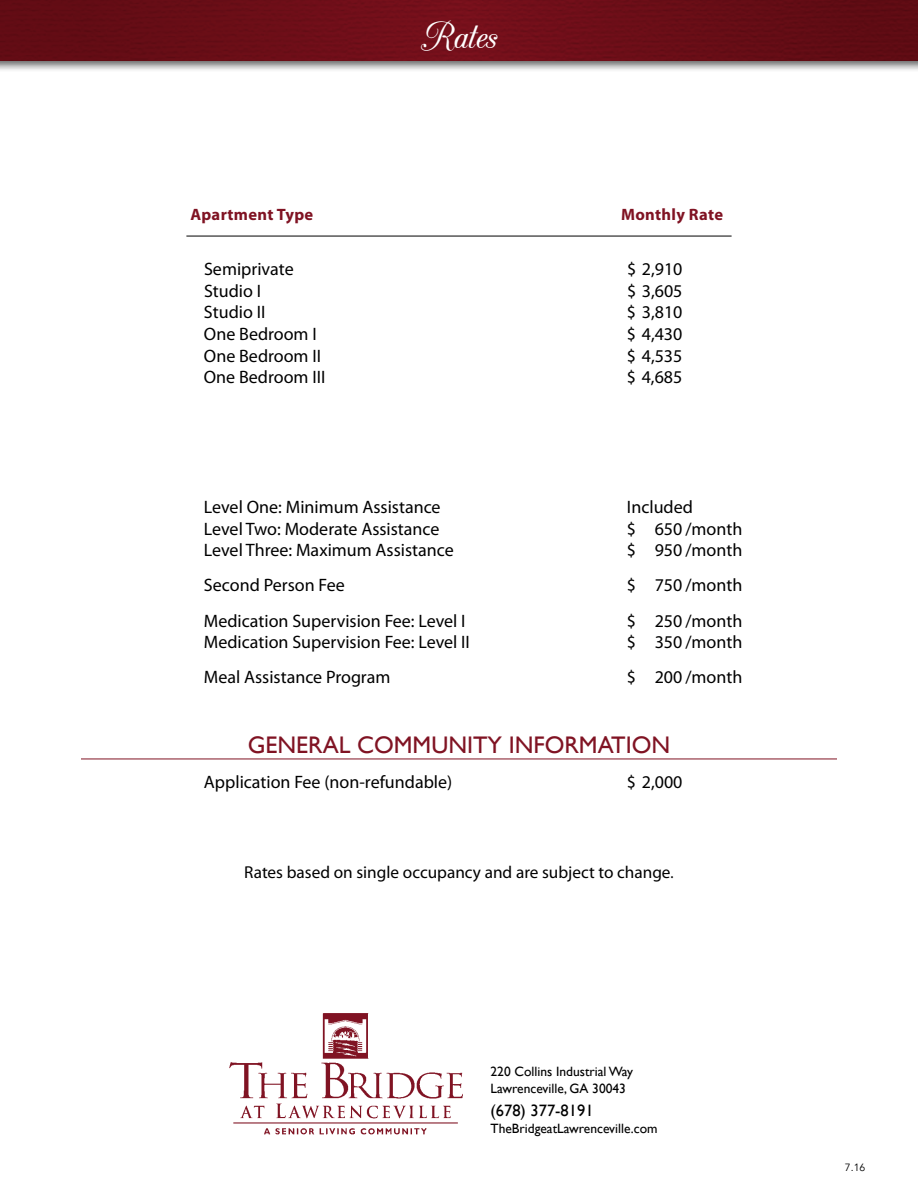
<style>
.page{position:relative;width:918px;height:1188px;background:#fff}
.page>*{position:absolute;margin:0;border:0;box-sizing:border-box;transform-origin:0 0}
.t1{font:45px "CAC Champagne";letter-spacing:-.02em;color:#fff;scale:1.06 1}
.t2{font:24px "Gill Sans";color:#801323}
.t3{font:18px "Myriad Pro";color:#000}
.t4{font:17.25px "Myriad Pro";color:#000}
.t5{font:700 16.5px "Myriad Pro";letter-spacing:.02em;color:#801323}
.t6{font:16.5px "Gill Sans";color:#000}
.t7{font:13.5px/16.5px "Gill Sans";color:#000}
.t8{font:10.5px "Avenir";color:#000}
.s1{font-size:16.5px}
</style>
<div class="page">
<div style="left:0;top:0;width:918px;height:72px;background:#000;opacity:.6"></div>
<svg style="left:0;top:0;width:918px;height:61px;background:#680d16"></svg>
<img style="left:229px;top:1013px;width:234px;height:122px">
<hr style="left:81px;top:759px;width:756px;height:1px;background:#801323">
<hr style="left:186px;top:236px;width:546px;height:1px;background:#000">
<h1 class="t1" style="left:421px;top:14px;width:74px">Rates</h1>
<p class="t5" style="left:190px;top:204px;width:124px">Apartment Type</p>
<p class="t5" style="left:621px;top:204px;width:104px">Monthly Rate</p>
<p class="t3" style="left:204px;top:258px;width:91px">Semiprivate</p>
<p class="t3" style="left:627px;top:258px;width:57px">$ 2,910</p>
<p class="t3" style="left:204px;top:280px;width:59px">Studio I</p>
<p class="t3" style="left:627px;top:280px;width:57px">$ 3,605</p>
<p class="t3" style="left:204px;top:301px;width:63px">Studio II</p>
<p class="t3" style="left:627px;top:301px;width:57px">$ 3,810</p>
<p class="t3" style="left:204px;top:323px;width:114px">One Bedroom I</p>
<p class="t3" style="left:627px;top:323px;width:57px">$ 4,430</p>
<p class="t3" style="left:204px;top:344px;width:119px">One Bedroom II</p>
<p class="t3" style="left:627px;top:344px;width:57px">$ 4,535</p>
<p class="t3" style="left:204px;top:366px;width:123px">One Bedroom III</p>
<p class="t3" style="left:627px;top:366px;width:57px">$ 4,685</p>
<p class="t3" style="left:204px;top:496px;width:238px">Level One: Minimum Assistance</p>
<p class="t3" style="left:627px;top:496px;width:68px">Included</p>
<p class="t3" style="left:204px;top:518px;width:237px">Level Two: Moderate Assistance</p>
<p class="t3" style="left:627px;top:518px;width:117px">$ 650 /month</p>
<p class="t3" style="left:204px;top:539px;width:251px">Level Three: Maximum Assistance</p>
<p class="t3" style="left:627px;top:539px;width:117px">$ 950 /month</p>
<p class="t3" style="left:204px;top:574px;width:142px">Second Person Fee</p>
<p class="t3" style="left:627px;top:574px;width:117px">$ 750 /month</p>
<p class="t3" style="left:204px;top:609px;width:263px">Medication Supervision Fee: Level I</p>
<p class="t3" style="left:627px;top:609px;width:117px">$ 250 /month</p>
<p class="t3" style="left:204px;top:631px;width:267px">Medication Supervision Fee: Level II</p>
<p class="t3" style="left:627px;top:631px;width:117px">$ 350 /month</p>
<p class="t3" style="left:204px;top:666px;width:188px">Meal Assistance Program</p>
<p class="t3" style="left:627px;top:666px;width:117px">$ 200 /month</p>
<h2 class="t2" style="left:248px;top:731px;width:424px">GENERAL COMMUNITY INFORMATION</h2>
<p class="t3" style="left:204px;top:771px;width:250px">Application Fee (non-refundable)</p>
<p class="t3" style="left:627px;top:771px;width:57px">$ 2,000</p>
<p class="t4" style="left:244px;top:861px;width:431px">Rates based on single occupancy and are subject to change<span class="s1">.</span></p>
<p class="t7" style="left:491px;top:1063px;width:144px">220 Collins Industrial Way<br>Lawrenceville, GA 30043</p>
<p class="t6" style="left:491px;top:1101px;width:105px">(678) 377-8191</p>
<p class="t7" style="left:491px;top:1120px;width:168px">TheBridgeatLawrenceville.com</p>
<p class="t8" style="left:845px;top:1161px;width:22px">7.16</p>
</div>
